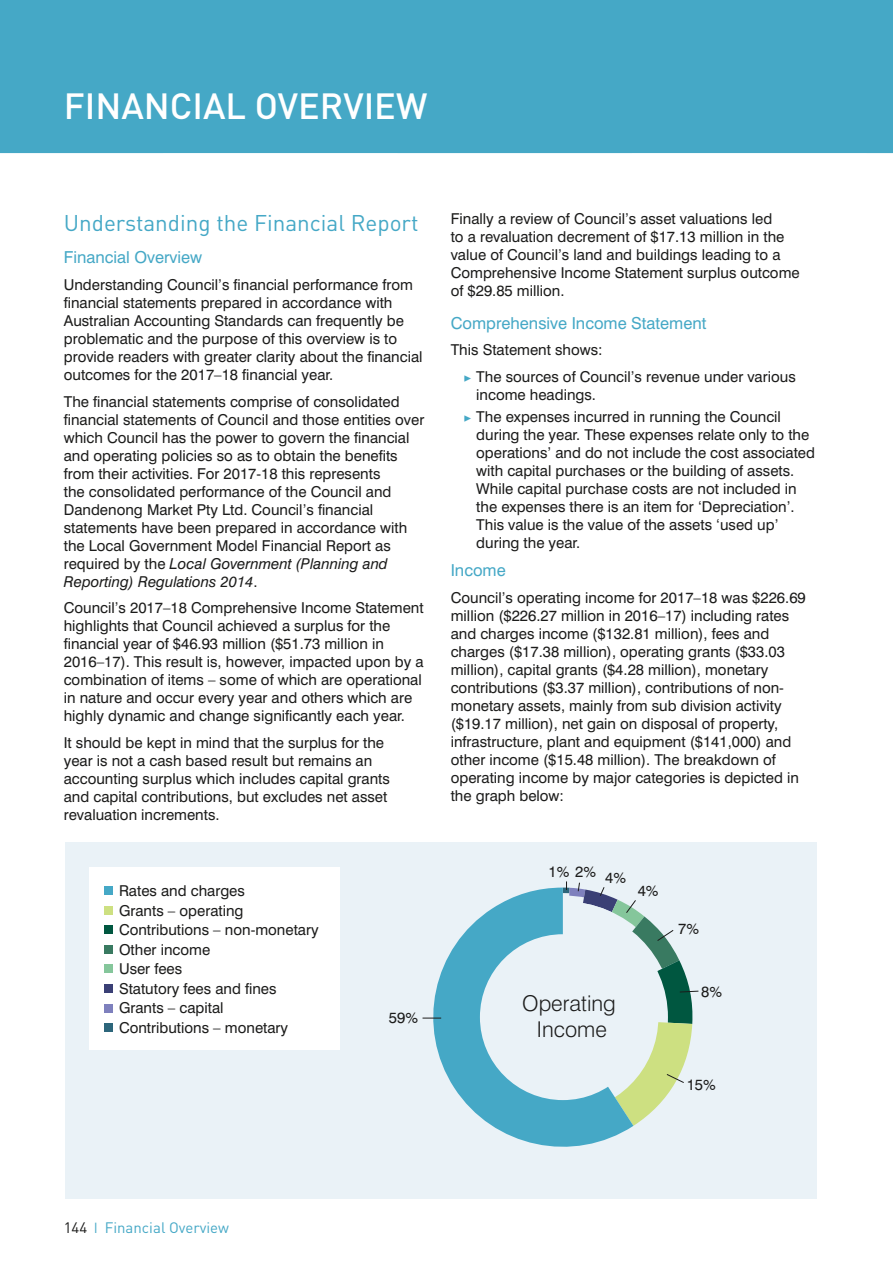
<style>
.page{position:relative;width:893px;height:1263px;background:#fff}
.page>*{position:absolute;margin:0;border:0;box-sizing:border-box;transform-origin:0 0}
.t1{font:500 36px "DIN";color:#fff}
.t2{font:22.5px "DIN";color:#45a8c6}
.t3{font:300 21.75px/26.1px "Swiss 721 BT";color:#1c1c1b;text-align:center}
.t4{font:16.5px "Swiss 721 BT";color:#45a8c6}
.t5{font:15px/18px "Swiss 721 BT";color:#1c1c1b}
.t6{font:15px "DIN";color:#45a8c6}
.s1{font-style:italic}
.s2{font-family:"Minion Pro";font-size:13.5px;color:#45a8c6}
.s3{color:#1c1c1b}
</style>
<div class="page">
<div style="left:0;top:0;width:893px;height:153px;background:#45a8c6"></div>
<div style="left:65px;top:842px;width:751px;height:357px;background:#eaf2f7"></div>
<svg style="left:422px;top:887px;width:211px;height:260px;fill:#45a8c6"></svg>
<div style="left:480px;top:934px;width:166px;height:166px;background:#eaf2f7;border-radius:50%"></div>
<div style="left:89px;top:867px;width:251px;height:183px;background:#fff"></div>
<div style="left:105px;top:886px;width:8px;height:9px;background:#45a8c6"></div>
<div style="left:105px;top:906px;width:8px;height:8px;background:#cde081"></div>
<div style="left:105px;top:925px;width:8px;height:9px;background:#005740"></div>
<div style="left:105px;top:945px;width:8px;height:8px;background:#397a61"></div>
<div style="left:105px;top:1024px;width:8px;height:8px;background:#2d667b"></div>
<div style="left:105px;top:1004px;width:8px;height:8px;background:#7e80bd"></div>
<div style="left:105px;top:984px;width:8px;height:9px;background:#3a3f75"></div>
<div style="left:105px;top:965px;width:8px;height:8px;background:#85c69b"></div>
<svg style="left:422px;top:1018px;width:19px;height:1px"></svg>
<svg style="left:563px;top:881px;width:136px;height:245px"></svg>
<h1 class="t1" style="left:64px;top:83px;width:365px">FINANCIAL OVERVIEW</h1>
<h2 class="t2" style="left:64px;top:209px;width:356px">Understanding the Financial Report</h2>
<p class="t4" style="left:64px;top:248px;width:140px">Financial Overview</p>
<p class="t5" style="left:64px;top:276px;width:360px">Understanding Council’s financial performance from financial statements prepared in accordance with Australian Accounting Standards can frequently be problematic and the purpose of this overview is to provide readers with greater clarity about the financial outcomes for the 2017–18 financial year.</p>
<p class="t5" style="left:64px;top:392px;width:362px">The financial statements comprise of consolidated financial statements of Council and those entities over which Council has the power to govern the financial and operating policies so as to obtain the benefits from their activities. For 2017-18 this represents<br>the consolidated performance of the Council and Dandenong Market Pty Ltd. Council’s financial statements have been prepared in accordance with the Local Government Model Financial Report as required by the <span class="s1">Local Government (Planning and Reporting) Regulations 2014</span>.</p>
<p class="t5" style="left:64px;top:599px;width:361px">Council’s 2017–18 Comprehensive Income Statement highlights that Council achieved a surplus for the financial year of $46.93 million ($51.73 million in 2016–17). This result is, however, impacted upon by a combination of items – some of which are operational in nature and occur every year and others which are highly dynamic and change significantly each year.</p>
<p class="t5" style="left:64px;top:733px;width:328px">It should be kept in mind that the surplus for the year is not a cash based result but remains an accounting surplus which includes capital grants and capital contributions, but excludes net asset revaluation increments.</p>
<p class="t5" style="left:119px;top:881px;width:201px;line-height:19.5px">Rates and charges<br>Grants – operating<br>Contributions – non-monetary<br>Other income<br>User fees<br>Statutory fees and fines<br>Grants – capital<br>Contributions – monetary</p>
<p class="t5" style="left:389px;top:1008px;width:31px">59%</p>
<p class="t5" style="left:451px;top:210px;width:350px">Finally a review of Council’s asset valuations led<br>to a revaluation decrement of $17.13 million in the value of Council’s land and buildings leading to a Comprehensive Income Statement surplus outcome of $29.85 million.</p>
<p class="t4" style="left:451px;top:313px;width:257px">Comprehensive Income Statement</p>
<p class="t5" style="left:463px;top:336px;width:334px;line-height:26.5px;text-indent:-13px">This Statement shows:<br><span class="s2">▶</span> The sources of Council’s revenue under various</p>
<p class="t5" style="left:463px;top:383px;width:319px;line-height:22.2px;text-indent:13px">income headings.<br><span class="s2">▶</span> The expenses incurred in running the Council</p>
<p class="t5" style="left:476px;top:425px;width:340px">during the year. These expenses relate only to the operations’ and do not include the cost associated with capital purchases or the building of assets.<br>While capital purchase costs are not included in the expenses there is an item for ‘Depreciation’.<br>This value is the value of the assets ‘used up’ during the year.</p>
<p class="t4" style="left:451px;top:560px;width:57px">Income</p>
<p class="t5" style="left:451px;top:588px;width:357px">Council’s operating income for 2017–18 was $226.69 million ($226.27 million in 2016–17) including rates and charges income ($132.81 million), fees and charges ($17.38 million), operating grants ($33.03 million), capital grants ($4.28 million), monetary contributions ($3.37 million), contributions of non&shy;monetary assets, mainly from sub division activity ($19.17 million), net gain on disposal of property, infrastructure, plant and equipment ($141,000) and other income ($15.48 million). The breakdown of operating income by major categories is depicted in the graph below:</p>
<p class="t5" style="left:548px;top:863px;width:79px">1% 2% 4%</p>
<p class="t5" style="left:638px;top:882px;width:22px">4%</p>
<p class="t5" style="left:678px;top:920px;width:22px">7%</p>
<h3 class="t3" style="left:522px;top:990px;width:95px">Operating<br>Income</h3>
<p class="t5" style="left:701px;top:982px;width:22px">8%</p>
<p class="t5" style="left:687px;top:1075px;width:31px">15%</p>
<p class="t6" style="left:64px;top:1218px;width:167px"><span class="s3">144</span> ❘ Financial Overview</p>
</div>
